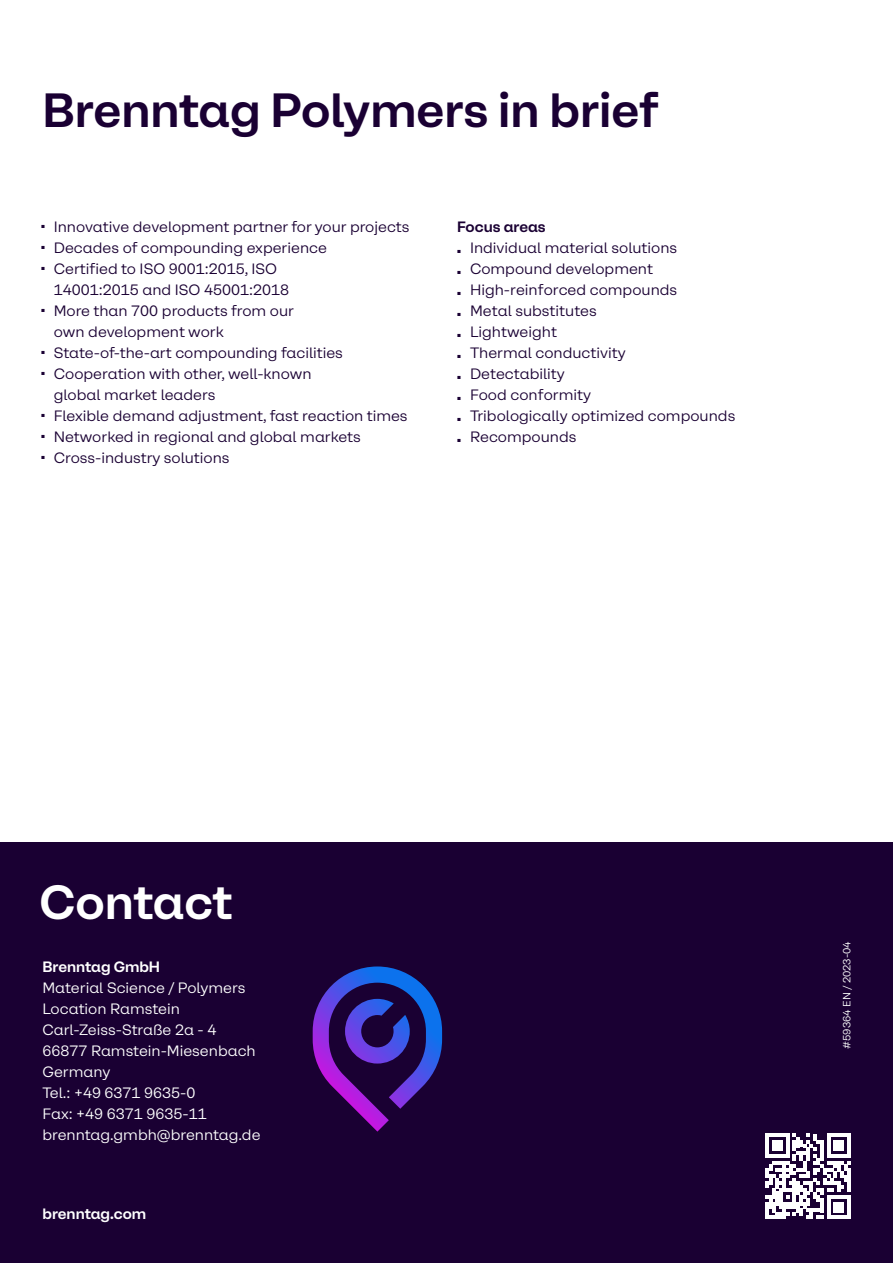
<style>
.page{position:relative;width:893px;height:1263px;background:#fff}
.page>*{position:absolute;margin:0;border:0;box-sizing:border-box;transform-origin:0 0}
.t1{font:700 48px "Brenntag Sans";color:#1a0033}
.t2{font:700 48px "Brenntag Sans";letter-spacing:-.005em;color:#fff}
.t3{font:15px/21px "Brenntag Sans";color:#1a0033}
.t4{font:15px/21px "Brenntag Sans";color:#fff}
.t5{font:700 15px "Brenntag Sans";color:#fff}
.t6{font:700 15px "Brenntag Sans";color:#1a0033}
.t7{font:10.5px "Brenntag Sans";color:#fff}
.s1{font-size:4.35px}
</style>
<div class="page">
<div style="left:0;top:842px;width:893px;height:421px;background:#1a0033"></div>
<svg style="left:765px;top:1134px;width:86px;height:85px"></svg>
<svg style="left:313px;top:966px;width:129px;height:165px"></svg>
<h1 class="t1" style="left:43px;top:73px;width:618px">Brenntag Polymers in brief</h1>
<p class="t3" style="left:41px;top:215px;width:370px"><sup>■</sup> Innovative development partner for your projects</p>
<p class="t3" style="left:41px;top:236px;width:287px"><sup>■</sup> Decades of compounding experience</p>
<p class="t3" style="left:54px;top:257px;width:237px;text-indent:-13px"><sup>■</sup> Certified to ISO 9001:2015, ISO<br>14001:2015 and ISO 45001:2018</p>
<p class="t3" style="left:54px;top:299px;width:242px;text-indent:-13px"><sup>■</sup> More than 700 products from our own development work</p>
<p class="t3" style="left:41px;top:341px;width:303px"><sup>■</sup> State-of-the-art compounding facilities</p>
<p class="t3" style="left:54px;top:362px;width:259px;text-indent:-13px"><sup>■</sup> Cooperation with other, well-known global market leaders</p>
<p class="t3" style="left:41px;top:404px;width:368px"><sup>■</sup> Flexible demand adjustment, fast reaction times</p>
<p class="t3" style="left:41px;top:425px;width:321px"><sup>■</sup> Networked in regional and global markets</p>
<p class="t3" style="left:41px;top:446px;width:190px"><sup>■</sup> Cross-industry solutions</p>
<p class="t6" style="left:457px;top:215px;width:90px">Focus areas</p>
<p class="t3" style="left:457px;top:236px;width:221px"><span class="s1">■</span> Individual material solutions</p>
<p class="t3" style="left:457px;top:257px;width:197px"><span class="s1">■</span> Compound development</p>
<p class="t3" style="left:457px;top:278px;width:221px"><span class="s1">■</span> High-reinforced compounds</p>
<p class="t3" style="left:457px;top:299px;width:141px"><span class="s1">■</span> Metal substitutes</p>
<p class="t3" style="left:457px;top:320px;width:101px"><span class="s1">■</span> Lightweight</p>
<p class="t3" style="left:457px;top:341px;width:170px"><span class="s1">■</span> Thermal conductivity</p>
<p class="t3" style="left:457px;top:362px;width:109px"><span class="s1">■</span> Detectability</p>
<p class="t3" style="left:457px;top:383px;width:135px"><span class="s1">■</span> Food conformity</p>
<p class="t3" style="left:457px;top:404px;width:280px"><span class="s1">■</span> Tribologically optimized compounds</p>
<p class="t3" style="left:457px;top:425px;width:121px"><span class="s1">■</span> Recompounds</p>
<h1 class="t2" style="left:40px;top:865px;width:194px">Contact</h1>
<p class="t5" style="left:43px;top:955px;width:119px">Brenntag GmbH</p>
<p class="t4" style="left:43px;top:976px;width:219px">Material Science / Polymers<br>Location Ramstein<br>Carl-Zeiss-Straße 2a - 4<br>66877 Ramstein-Miesenbach<br>Germany<br>Tel.: +49 6371 9635-0<br>Fax: +49 6371 9635-11 brenntag.gmbh@brenntag.de</p>
<p class="t5" style="left:43px;top:1202px;width:105px">brenntag.com</p>
<p class="t7" style="left:839px;top:1049px;width:109px;rotate:-90deg">#59364 EN / 2023-04</p>
</div>
